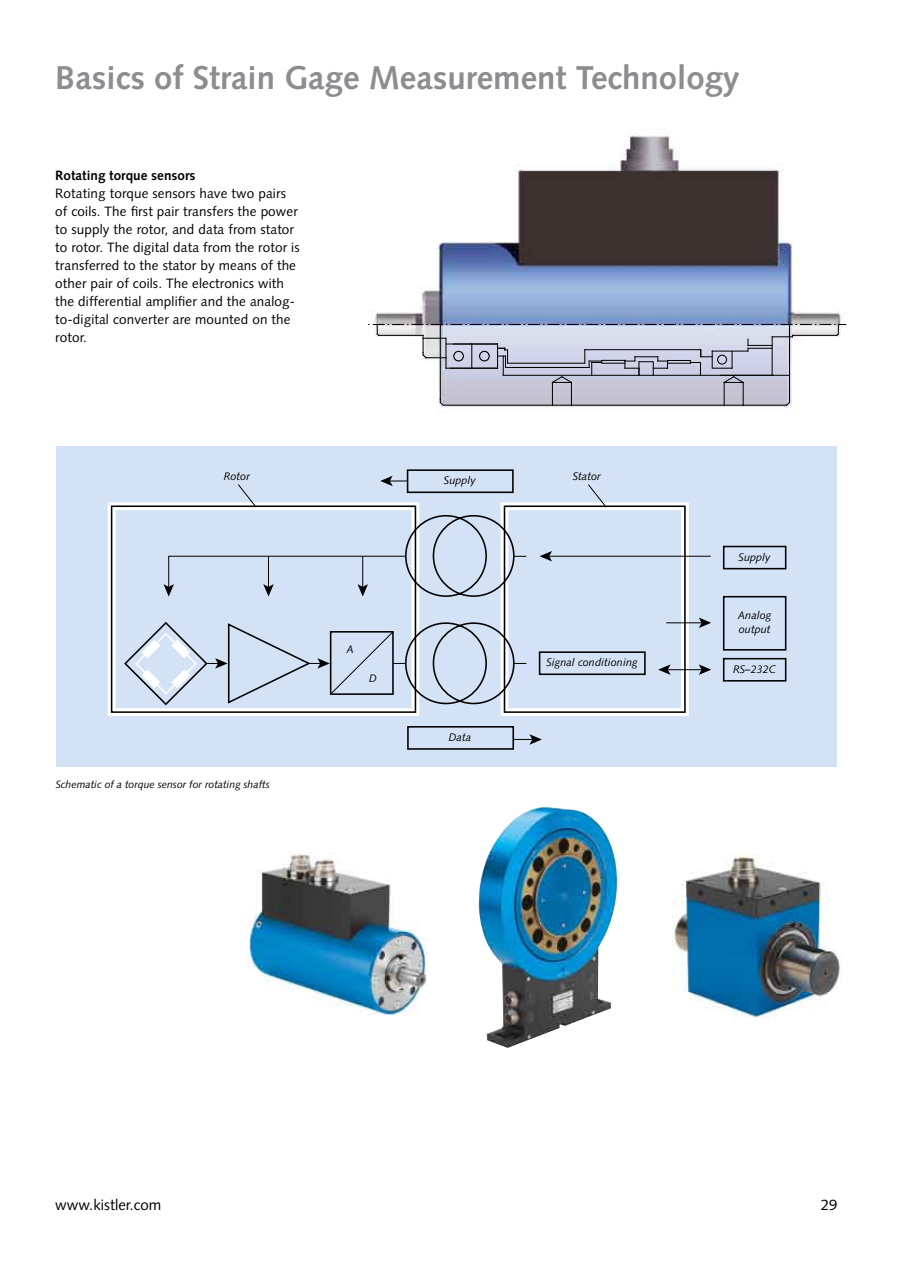
<style>
.page{position:relative;width:918px;height:1263px;background:#fff}
.page>*{position:absolute;margin:0;border:0;box-sizing:border-box;transform-origin:0 0}
.t1{font:700 33px "Syntax LT Std";color:#8d8c90}
.t2{font:15px "Syntax LT Std";color:#000}
.t3{font:13.5px/18px "Syntax LT Std";letter-spacing:.01em;color:#000}
.t4{font:700 13.5px "Syntax LT Std";color:#000}
.t5{font:italic 10.95px/14.1px "Syntax LT Std";color:#000}
.t6{font:italic 10.5px "Syntax LT Std";color:#000}
</style>
<div class="page">
<div style="left:56px;top:446px;width:781px;height:321px;background:#d3e2f4"></div>
<svg style="left:108px;top:502px;width:581px;height:214px"></svg>
<div style="left:111px;top:505px;width:305px;height:208px;border:2px solid #000"></div>
<svg style="left:380px;top:476px;width:26px;height:10px"></svg>
<svg style="left:406px;top:469px;width:280px;height:45px"></svg>
<svg style="left:123px;top:514px;width:663px;height:236px"></svg>
<svg style="left:237px;top:484px;width:20px;height:24px"></svg>
<svg style="left:587px;top:483px;width:20px;height:25px"></svg>
<img style="left:672px;top:854px;width:169px;height:164px">
<img style="left:247px;top:853px;width:181px;height:164px">
<img style="left:478px;top:807px;width:140px;height:241px">
<img style="left:375px;top:133px;width:472px;height:275px">
<svg style="left:368px;top:324px;width:478px;height:83px"></svg>
<div style="left:479px;top:351px;width:11px;height:10px;border:1px solid #000;border-radius:50%"></div>
<div style="left:717px;top:355px;width:10px;height:10px;border:1px solid #000;border-radius:50%"></div>
<div style="left:453px;top:351px;width:11px;height:10px;border:1px solid #000;border-radius:50%"></div>
<h1 class="t1" style="left:55px;top:58px;width:686px">Basics of Strain Gage Measurement Technology</h1>
<p class="t4" style="left:55px;top:168px;width:142px">Rotating torque sensors</p>
<p class="t3" style="left:55px;top:185px;width:246px">Rotating torque sensors have two pairs of coils. The first pair transfers the power to supply the rotor, and data from stator to rotor. The digital data from the rotor is transferred to the stator by means of the other pair of coils. The electronics with the differential amplifier and the analog&shy;to-digital converter are mounted on the rotor.</p>
<p class="t5" style="left:224px;top:469px;width:28px">Rotor</p>
<p class="t5" style="left:573px;top:469px;width:29px">Stator</p>
<p class="t5" style="left:444px;top:473px;width:34px">Supply</p>
<p class="t6" style="left:56px;top:778px;width:216px">Schematic of a torque sensor for rotating shafts</p>
<p class="t5" style="left:346px;top:643px;width:9px">A</p>
<p class="t5" style="left:369px;top:671px;width:9px">D</p>
<p class="t5" style="left:449px;top:730px;width:24px">Data</p>
<p class="t5" style="left:546px;top:656px;width:93px">Signal conditioning</p>
<p class="t5" style="left:739px;top:550px;width:34px">Supply</p>
<p class="t5" style="left:738px;top:608px;width:35px">Analog output</p>
<p class="t5" style="left:733px;top:662px;width:45px">RS–232C</p>
<p class="t2" style="left:55px;top:1196px;width:108px">www.kistler.com</p>
<p class="t2" style="left:821px;top:1196px;width:18px">29</p>
</div>
